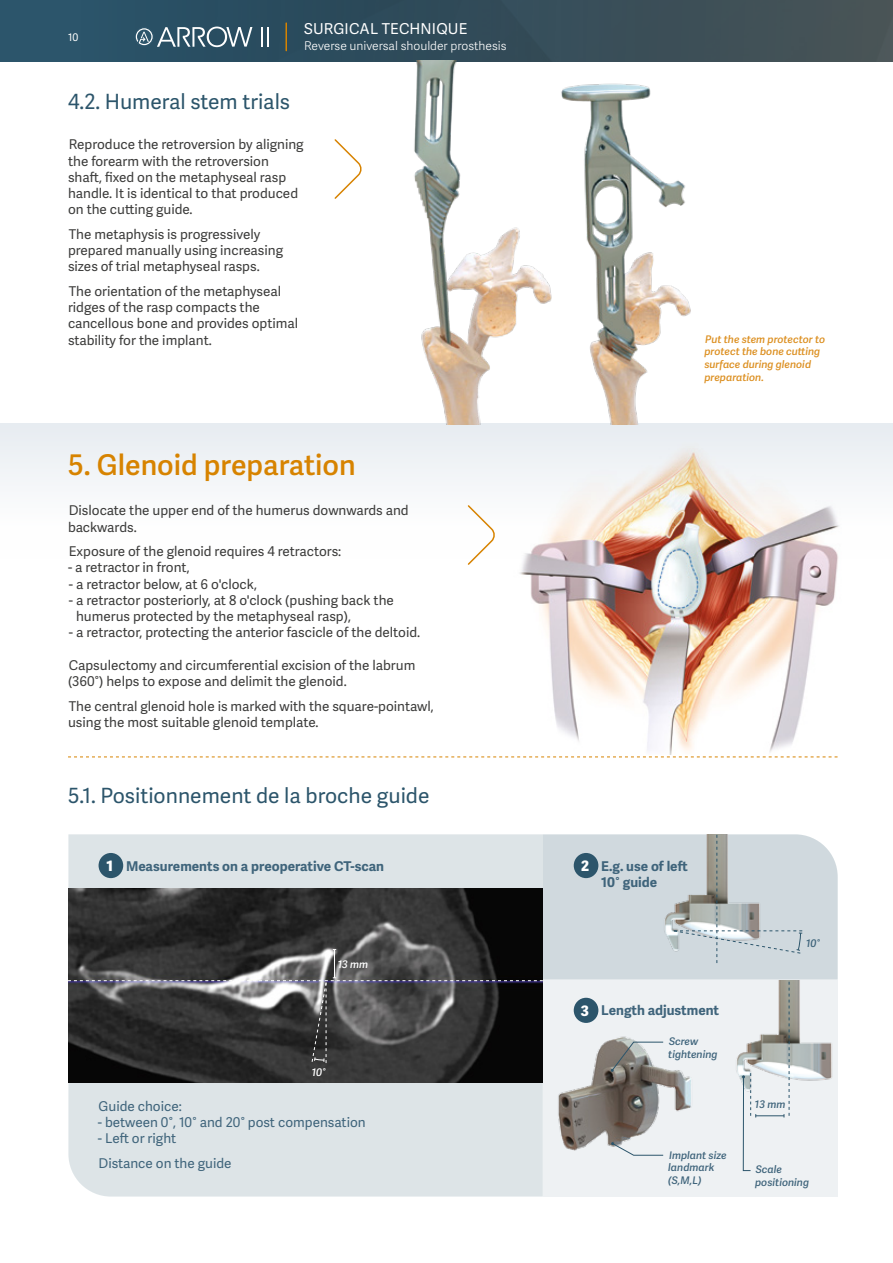
<style>
.page{position:relative;width:893px;height:1263px;background:#fff}
.page>*{position:absolute;margin:0;border:0;box-sizing:border-box;transform-origin:0 0}
.t1{font:600 28.5px "Adelle Sans";color:#d78300}
.t2{font:21px "Adelle Sans";color:#2c556b}
.t3{font:15px "Adelle Sans";letter-spacing:.01em;color:#fff}
.t4{font:13.5px/16.2px "Adelle Sans";color:#3c3c3b}
.t5{font:13.5px/24.8px "Adelle Sans";color:#3f647b}
.t6{font:700 13.5px/16.2px "Adelle Sans";color:#3f647b}
.t7{font:300 12px "Adelle Sans";color:#fff}
.t8{font:italic 600 10.5px/12.6px "Adelle Sans";color:#dc8f20}
.t9{font:italic 600 10.5px/12.6px "Adelle Sans";color:#3f647b}
.t10{font:italic 600 10.5px "Adelle Sans";color:#fff}
.t11{font:10.5px "Adelle Sans";color:#fff}
.s1{font-weight:800;font-size:14.4px;color:#fff}
</style>
<div class="page">
<img style="left:0;top:0;width:893px;height:61px">
<svg style="left:134px;top:27px;width:118px;height:20px;background:#647f8e"></svg>
<hr style="left:266px;top:27px;width:2px;height:20px;background:#fff">
<hr style="left:261px;top:27px;width:2px;height:20px;background:#fff">
<hr style="left:285px;top:23px;width:2px;height:28px;background:#d78300">
<div style="left:0;top:424px;width:893px;height:135px;background:linear-gradient(to bottom,#e8edf1,#fff)"></div>
<div style="left:72px;top:1171px;width:471px;height:25px;background:#dde4e7"></div>
<div style="left:543px;top:979px;width:295px;height:217px;background:#eef1f3"></div>
<svg style="left:334px;top:139px;width:28px;height:60px"></svg>
<svg style="left:466px;top:504px;width:31px;height:61px"></svg>
<svg style="left:68px;top:756px;width:770px;height:1px"></svg>
<img style="left:513px;top:431px;width:333px;height:323px">
<img style="left:391px;top:61px;width:186px;height:363px">
<img style="left:537px;top:78px;width:167px;height:346px">
<svg style="left:68px;top:834px;width:770px;height:337px"></svg>
<p class="t11" style="left:68px;top:31px;width:12px">10</p>
<p class="t3" style="left:304px;top:20px;width:165px">SURGICAL TECHNIQUE</p>
<p class="t7" style="left:304px;top:39px;width:204px">Reverse universal shoulder prosthesis</p>
<h2 class="t2" style="left:68px;top:90px;width:224px">4.2. Humeral stem trials</h2>
<p class="t4" style="left:68px;top:137px;width:237px">Reproduce the retroversion by aligning the forearm with the retroversion shaft, fixed on the metaphyseal rasp handle. It is identical to that produced on the cutting guide.</p>
<p class="t4" style="left:68px;top:226px;width:217px">The metaphysis is progressively prepared manually using increasing sizes of trial metaphyseal rasps.</p>
<p class="t4" style="left:68px;top:284px;width:232px">The orientation of the metaphyseal ridges of the rasp compacts the cancellous bone and provides optimal stability for the implant.</p>
<p class="t8" style="left:704px;top:333px;width:122px">Put the stem protector to protect the bone cutting surface during glenoid preparation.</p>
<h1 class="t1" style="left:68px;top:449px;width:289px">5. Glenoid preparation</h1>
<p class="t4" style="left:68px;top:503px;width:342px">Dislocate the upper end of the humerus downwards and backwards.</p>
<p class="t4" style="left:69px;top:544px;width:274px">Exposure of the glenoid requires 4 retractors:</p>
<p class="t4" style="left:68px;top:560px;width:123px">- a retractor in front,</p>
<p class="t4" style="left:69px;top:576px;width:190px">- a retractor below, at 6 o'clock,</p>
<p class="t4" style="left:76px;top:592px;width:319px;text-indent:-7px">- a retractor posteriorly, at 8 o'clock (pushing back the humerus protected by the metaphyseal rasp),</p>
<p class="t4" style="left:69px;top:625px;width:353px">- a retractor, protecting the anterior fascicle of the deltoid.</p>
<p class="t4" style="left:68px;top:657px;width:349px">Capsulectomy and circumferential excision of the labrum (360°) helps to expose and delimit the glenoid.</p>
<p class="t4" style="left:68px;top:698px;width:367px">The central glenoid hole is marked with the square-pointawl, using the most suitable glenoid template.</p>
<h2 class="t2" style="left:68px;top:783px;width:363px">5.1. Positionnement de la broche guide</h2>
<p class="t6" style="left:106px;top:858px;width:279px"><span class="s1">1</span> Measurements on a preoperative CT-scan</p>
<p class="t6" style="left:601px;top:858px;width:88px;text-indent:-20px"><span class="s1">2</span> E.g. use of left<br>10° guide</p>
<p class="t10" style="left:338px;top:958px;width:32px">13 mm</p>
<p class="t9" style="left:806px;top:937px;width:15px">10°</p>
<p class="t6" style="left:581px;top:1003px;width:140px"><span class="s1">3</span> Length adjustment</p>
<p class="t10" style="left:312px;top:1066px;width:15px">10°</p>
<p class="t5" style="left:99px;top:1094px;width:85px">Guide choice:</p>
<p class="t5" style="left:98px;top:1110px;width:269px">- between 0°, 10° and 20° post compensation</p>
<p class="t5" style="left:98px;top:1126px;width:135px">- Left or right<br>Distance on the guide</p>
<p class="t9" style="left:668px;top:1036px;width:51px">Screw tightening</p>
<p class="t9" style="left:668px;top:1149px;width:60px">Implant size landmark (S,M,L)</p>
<p class="t9" style="left:755px;top:1099px;width:32px">13 mm</p>
<p class="t9" style="left:755px;top:1163px;width:55px">Scale positioning</p>
</div>
